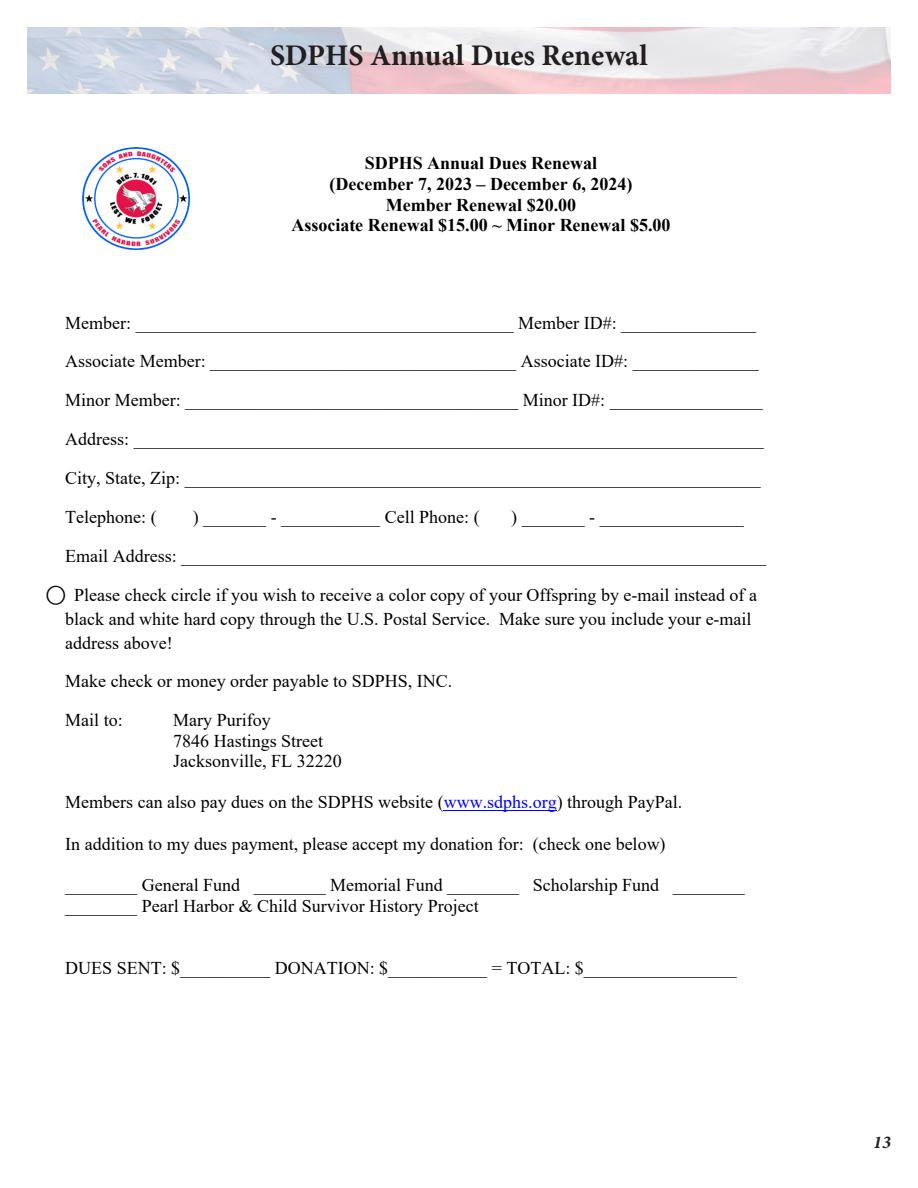
<style>
.page{position:relative;width:918px;height:1188px;background:#fff}
.page>*{position:absolute;margin:0;border:0;box-sizing:border-box;transform-origin:0 0}
.t1{font:700 30px "Minion Pro";color:#231f20}
.t2{font:18px/38.8px "Times New Roman";color:#000}
.t3{font:700 18px/20.7px "Times New Roman";color:#000;text-align:center}
.t4{font:italic 700 18px "Minion Pro";color:#231f20}
.s1{font-family:"Cambria Math"}
.s2{color:#00f}
</style>
<div class="page">
<img style="left:27px;top:27px;width:864px;height:66px">
<hr style="left:444px;top:810px;width:113px;height:1px;background:#00f">
<img style="left:82px;top:148px;width:107px;height:101px">
<p class="t1" style="left:270px;top:34px;width:379px">SDPHS Annual Dues Renewal</p>
<p class="t3" style="left:291px;top:153px;width:381px">SDPHS Annual Dues Renewal<br>(December 7, 2023 – December 6, 2024)<br>Member Renewal $20.00<br>Associate Renewal $15.00 ~ Minor Renewal $5.00</p>
<p class="t2" style="left:65px;top:303px;width:700px">Member: __________________________________________ Member ID#: _______________ Associate Member: __________________________________ Associate ID#: ______________ Minor Member: _____________________________________ Minor ID#: _________________ Address: ______________________________________________________________________ City, State, Zip: ________________________________________________________________ Telephone: (</p>
<p class="t2" style="left:65px;top:497px;width:702px;text-indent:446px">) _______ - ________________<br>Email Address: _________________________________________________________________ <span class="s1">⃝</span>Please check circle if you wish to receive a color copy of your Offspring by e-mail instead of a</p>
<p class="t2" style="left:65px;top:606px;width:688px;line-height:23.7px">black and white hard copy through the U.S. Postal Service. Make sure you include your e-mail address above!</p>
<p class="t2" style="left:65px;top:661px;width:388px">Make check or money order payable to SDPHS, INC.<br>Mail to:</p>
<p class="t2" style="left:193px;top:497px;width:288px">) _______ - ___________ Cell Phone: (</p>
<p class="t2" style="left:173px;top:709px;width:170px;line-height:20.7px">Mary Purifoy<br>7846 Hastings Street<br>Jacksonville, FL 32220</p>
<p class="t2" style="left:65px;top:782px;width:618px">Members can also pay dues on the SDPHS website (<span class="s2">www.sdphs.org</span>) through PayPal.</p>
<p class="t2" style="left:65px;top:824px;width:602px">In addition to my dues payment, please accept my donation for: (check one below)</p>
<p class="t2" style="left:65px;top:874px;width:681px;line-height:20.9px">________ General Fund ________ Memorial Fund ________ Scholarship Fund ________ ________ Pearl Harbor &amp; Child Survivor History Project</p>
<p class="t2" style="left:65px;top:948px;width:673px">DUES SENT: $__________ DONATION: $___________ = TOTAL: $_________________</p>
<p class="t4" style="left:873px;top:1130px;width:19px">13</p>
</div>
